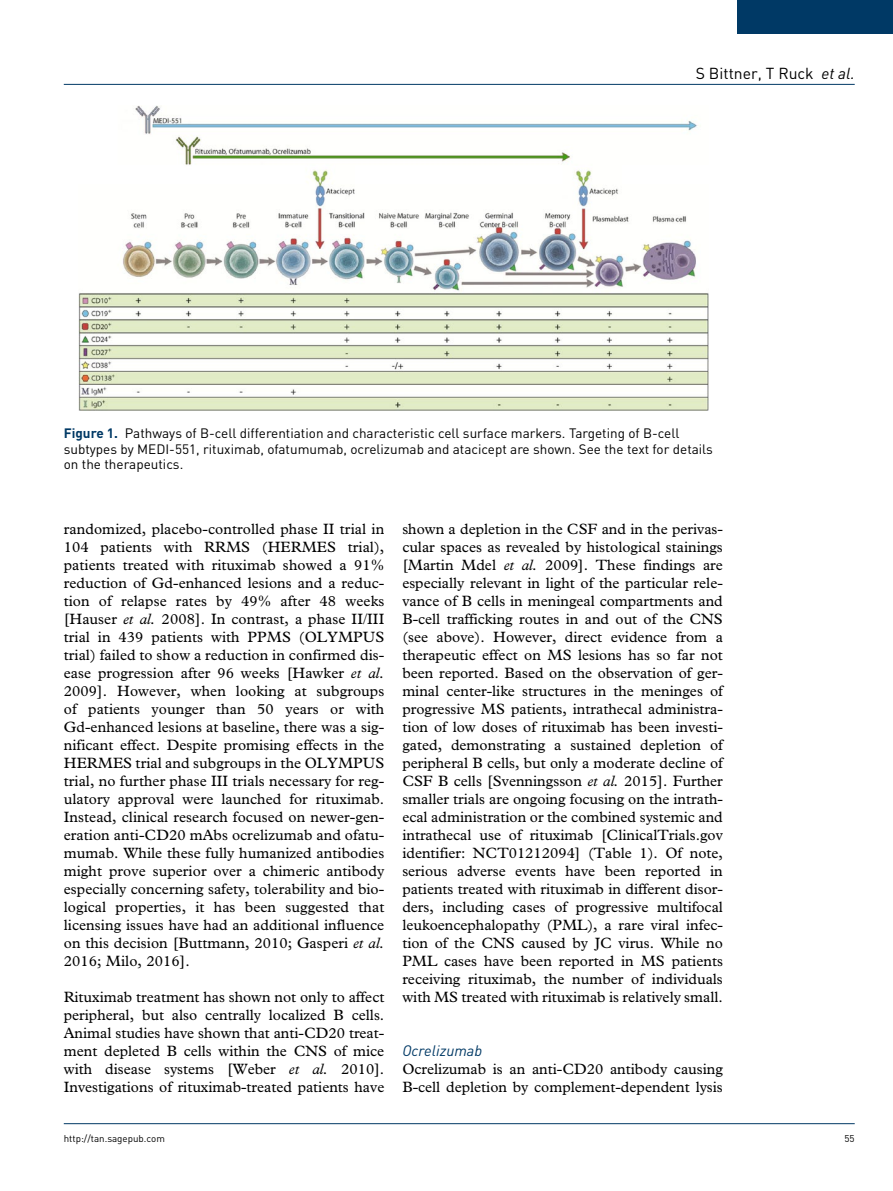
<style>
.page{position:relative;width:893px;height:1191px;background:#fff}
.page>*{position:absolute;margin:0;border:0;box-sizing:border-box;transform-origin:0 0}
.t1{font:15.75px "DIN";color:#000}
.t2{font:15px/18px "Plantin Std";color:#000;text-align:justify}
.t3{font:italic 15px "DIN";color:#003965}
.t4{font:13.5px/15.8px "DIN";color:#000}
.t5{font:9.75px "DIN";color:#000}
.s1{font-style:italic}
.s2{font-weight:700;color:#003965}
</style>
<div class="page">
<hr style="left:64px;top:84px;width:791px;height:1px;background:#003965">
<hr style="left:64px;top:1123px;width:791px;height:1px;background:#003965">
<div style="left:738px;top:0;width:155px;height:34px;background:#003965"></div>
<img style="left:78px;top:106px;width:630px;height:304px">
<p class="t1" style="left:696px;top:63px;width:160px">S Bittner, T Ruck <span class="s1">et al.</span></p>
<p class="t4" style="left:64px;top:425px;width:651px"><span class="s2">Figure 1.</span> Pathways of B-cell differentiation and characteristic cell surface markers. Targeting of B-cell subtypes by MEDI-551, rituximab, ofatumumab, ocrelizumab and atacicept are shown. See the text for details on the therapeutics.</p>
<p class="t2" style="left:64px;top:520px;width:322px">randomized, placebo-controlled phase II trial in 104 patients with RRMS (HERMES trial), patients treated with rituximab showed a 91% reduction of Gd-enhanced lesions and a reduc&shy;tion of relapse rates by 49% after 48 weeks [Hauser <span class="s1">et al.</span> 2008]. In contrast, a phase II/III trial in 439 patients with PPMS (OLYMPUS trial) failed to show a reduction in confirmed dis&shy;ease progression after 96 weeks [Hawker <span class="s1">et al.<br></span>2009]. However, when looking at subgroups of patients younger than 50 years or with Gd-enhanced lesions at baseline, there was a sig&shy;nificant effect. Despite promising effects in the HERMES trial and subgroups in the OLYMPUS trial, no further phase III trials necessary for reg&shy;ulatory approval were launched for rituximab.<br>Instead, clinical research focused on newer-gen&shy;eration anti-CD20 mAbs ocrelizumab and ofatu&shy;mumab. While these fully humanized antibodies might prove superior over a chimeric antibody especially concerning safety, tolerability and bio&shy;logical properties, it has been suggested that licensing issues have had an additional influence on this decision [Buttmann, 2010; Gasperi <span class="s1">et al.<br></span>2016; Milo, 2016].</p>
<p class="t2" style="left:64px;top:988px;width:322px">Rituximab treatment has shown not only to affect peripheral, but also centrally localized B cells.<br>Animal studies have shown that anti-CD20 treat&shy;ment depleted B cells within the CNS of mice with disease systems [Weber <span class="s1">et al.</span> 2010].<br>Investigations of rituximab-treated patients have</p>
<p class="t2" style="left:402px;top:520px;width:322px">shown a depletion in the CSF and in the perivas&shy;cular spaces as revealed by histological stainings [Martin Mdel <span class="s1">et al.</span> 2009]. These findings are especially relevant in light of the particular rele&shy;vance of B cells in meningeal compartments and B-cell trafficking routes in and out of the CNS (see above). However, direct evidence from a therapeutic effect on MS lesions has so far not been reported. Based on the observation of ger&shy;minal center-like structures in the meninges of progressive MS patients, intrathecal administra&shy;tion of low doses of rituximab has been investi&shy;gated, demonstrating a sustained depletion of peripheral B cells, but only a moderate decline of CSF B cells [Svenningsson <span class="s1">et al.</span> 2015]. Further smaller trials are ongoing focusing on the intrath&shy;ecal administration or the combined systemic and intrathecal use of rituximab [ClinicalTrials.gov identifier: NCT01212094] (Table 1). Of note, serious adverse events have been reported in patients treated with rituximab in different disor&shy;ders, including cases of progressive multifocal leukoencephalopathy (PML), a rare viral infec&shy;tion of the CNS caused by JC virus. While no PML cases have been reported in MS patients receiving rituximab, the number of individuals with MS treated with rituximab is relatively small.</p>
<p class="t3" style="left:402px;top:1041px;width:81px">Ocrelizumab</p>
<p class="t2" style="left:402px;top:1060px;width:322px">Ocrelizumab is an anti-CD20 antibody causing<br>B-cell depletion by complement-dependent lysis</p>
<p class="t5" style="left:64px;top:1132px;width:103px">http://tan.sagepub.com</p>
<p class="t5" style="left:844px;top:1132px;width:12px">55</p>
</div>
